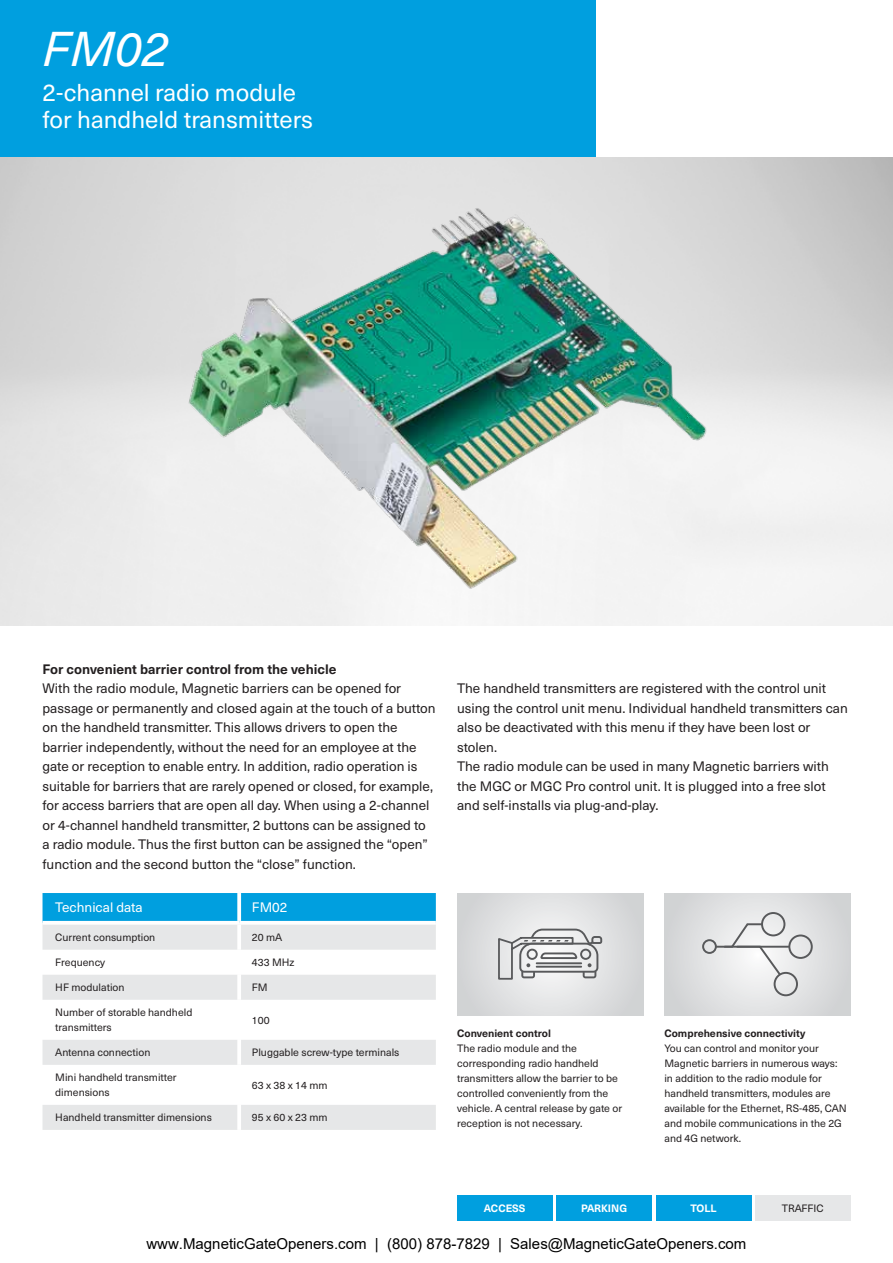
<style>
.page{position:relative;width:893px;height:1263px;background:#fff}
.page>*{position:absolute;margin:0;border:0;box-sizing:border-box;transform-origin:0 0}
.t1{font:italic 48px "Neue Haas Unica Pro";color:#fff}
.t2{font:24px/27px "Neue Haas Unica Pro";color:#fff}
.t3{font:15px "Arial";color:#000}
.t4{font:13.5px/19.5px "Neue Haas Unica Pro";color:#231f20}
.t5{font:700 13.5px "Neue Haas Unica Pro";color:#231f20}
.t6{font:13.5px "Neue Haas Unica Pro";color:#fff}
.t7{font:10.5px/15px "Neue Haas Unica Pro";color:#231f20}
.t8{font:700 10.5px "Neue Haas Unica Pro";color:#231f20}
.t9{font:700 10.5px "Neue Haas Unica Pro";color:#fff}
</style>
<div class="page">
<div style="left:0;top:0;width:595px;height:157px;background:#009fdf"></div>
<div style="left:457px;top:1195px;width:95px;height:25px;background:#009fdf"></div>
<div style="left:755px;top:1195px;width:95px;height:25px;background:#e6e7e8"></div>
<div style="left:656px;top:1195px;width:95px;height:25px;background:#009fdf"></div>
<div style="left:556px;top:1195px;width:96px;height:25px;background:#009fdf"></div>
<div style="left:43px;top:893px;width:393px;height:28px;background:#009fdf"></div>
<svg style="left:43px;top:925px;width:393px;height:205px"></svg>
<hr style="left:237px;top:925px;width:4px;height:25px;background:#fff">
<hr style="left:237px;top:950px;width:4px;height:25px;background:#fff">
<hr style="left:237px;top:975px;width:4px;height:25px;background:#fff">
<hr style="left:237px;top:1000px;width:4px;height:40px;background:#fff">
<hr style="left:237px;top:1040px;width:4px;height:25px;background:#fff">
<hr style="left:237px;top:1065px;width:4px;height:40px;background:#fff">
<hr style="left:237px;top:1105px;width:4px;height:25px;background:#fff">
<svg style="left:237px;top:893px;width:4px;height:28px"></svg>
<svg style="left:664px;top:893px;width:186px;height:122px;background:#dcdedf"></svg>
<hr style="left:716px;top:946px;width:72px;height:2px;background:#58595b">
<div style="left:761px;top:912px;width:24px;height:24px;border:2px solid #58595b;border-radius:50%"></div>
<div style="left:702px;top:939px;width:15px;height:15px;border:2px solid #58595b;border-radius:50%"></div>
<div style="left:788px;top:934px;width:25px;height:25px;border:2px solid #58595b;border-radius:50%"></div>
<svg style="left:723px;top:922px;width:59px;height:55px"></svg>
<div style="left:774px;top:972px;width:24px;height:24px;border:2px solid #58595b;border-radius:50%"></div>
<div style="left:457px;top:893px;width:186px;height:122px;background:linear-gradient(to right,#dfe0e1,#dfe0e1)"></div>
<svg style="left:498px;top:929px;width:104px;height:51px"></svg>
<img style="left:187px;top:204px;width:525px;height:387px">
<h1 class="t1" style="left:43px;top:20px;width:128px">FM02</h1>
<h2 class="t2" style="left:43px;top:80px;width:272px">2-channel radio module for handheld transmitters</h2>
<p class="t5" style="left:43px;top:661px;width:296px">For convenient barrier control from the vehicle</p>
<p class="t4" style="left:43px;top:679px;width:395px">With the radio module, Magnetic barriers can be opened for passage or permanently and closed again at the touch of a button on the handheld transmitter. This allows drivers to open the barrier independently, without the need for an employee at the gate or reception to enable entry. In addition, radio operation is suitable for barriers that are rarely opened or closed, for example, for access barriers that are open all day. When using a 2-channel or 4-channel handheld transmitter, 2 buttons can be assigned to a radio module. Thus the first button can be assigned the “open” function and the second button the “close” function.</p>
<p class="t4" style="left:457px;top:679px;width:392px">The handheld transmitters are registered with the control unit using the control unit menu. Individual handheld transmitters can also be deactivated with this menu if they have been lost or stolen.<br>The radio module can be used in many Magnetic barriers with the MGC or MGC Pro control unit. It is plugged into a free slot and self-installs via plug-and-play.</p>
<p class="t6" style="left:55px;top:899px;width:89px">Technical data</p>
<p class="t6" style="left:252px;top:899px;width:37px">FM02</p>
<p class="t7" style="left:55px;top:930px;width:102px">Current consumption</p>
<p class="t7" style="left:252px;top:930px;width:32px">20 mA</p>
<p class="t7" style="left:55px;top:955px;width:51px">Frequency</p>
<p class="t7" style="left:252px;top:955px;width:44px">433 MHz</p>
<p class="t7" style="left:55px;top:980px;width:71px">HF modulation</p>
<p class="t7" style="left:252px;top:980px;width:17px">FM</p>
<p class="t7" style="left:55px;top:1005px;width:139px">Number of storable handheld transmitters</p>
<p class="t7" style="left:252px;top:1013px;width:19px">100</p>
<p class="t7" style="left:55px;top:1045px;width:97px">Antenna connection</p>
<p class="t7" style="left:252px;top:1045px;width:149px">Pluggable screw-type terminals</p>
<p class="t7" style="left:55px;top:1070px;width:123px">Mini handheld transmitter dimensions</p>
<p class="t7" style="left:252px;top:1078px;width:77px">63 x 38 x 14 mm</p>
<p class="t7" style="left:55px;top:1110px;width:158px">Handheld transmitter dimensions</p>
<p class="t7" style="left:252px;top:1110px;width:77px">95 x 60 x 23 mm</p>
<p class="t8" style="left:457px;top:1027px;width:95px">Convenient control</p>
<p class="t7" style="left:457px;top:1041px;width:167px">The radio module and the corresponding radio handheld transmitters allow the barrier to be controlled conveniently from the vehicle. A central release by gate or reception is not necessary.</p>
<p class="t8" style="left:664px;top:1027px;width:142px">Comprehensive connectivity</p>
<p class="t7" style="left:664px;top:1041px;width:184px">You can control and monitor your<br>Magnetic barriers in numerous ways: in addition to the radio module for handheld transmitters, modules are available for the Ethernet, RS-485, CAN and mobile communications in the 2G and 4G network.</p>
<p class="t9" style="left:484px;top:1201px;width:43px">ACCESS</p>
<p class="t9" style="left:581px;top:1201px;width:48px">PARKING</p>
<p class="t9" style="left:690px;top:1201px;width:28px">TOLL</p>
<p class="t7" style="left:782px;top:1201px;width:43px">TRAFFIC</p>
<p class="t3" style="left:146px;top:1234px;width:601px">www.MagneticGateOpeners.com | (800) 878-7829 | Sales@MagneticGateOpeners.com</p>
</div>
